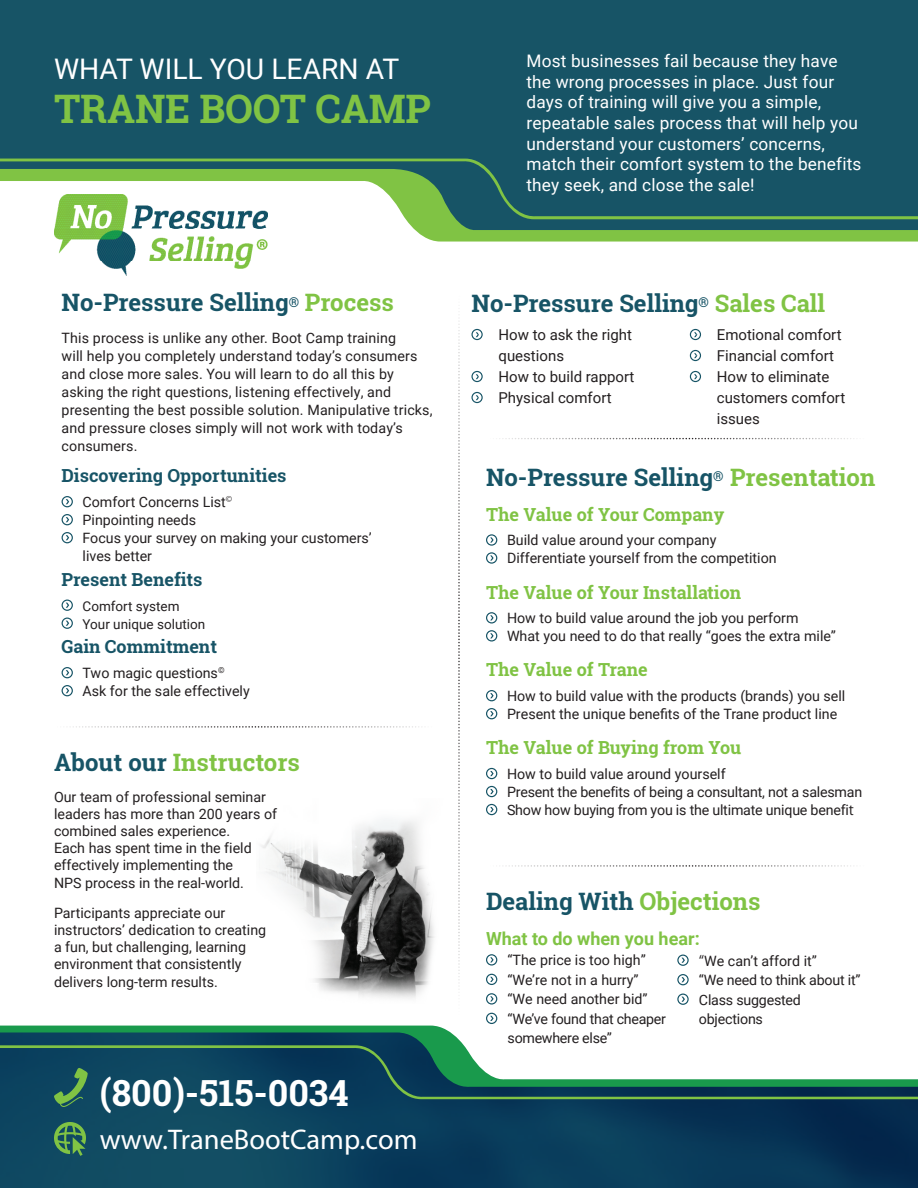
<style>
.page{position:relative;width:918px;height:1188px;background:#fff}
.page>*{position:absolute;margin:0;border:0;box-sizing:border-box;transform-origin:0 0}
.t1{font:700 39.3px "Roboto Slab";letter-spacing:-.005em;color:#80c344}
.t2{font:700 36px "Roboto Slab";color:#fff}
.t3{font:28.5px "Myriad Pro";color:#fff}
.t4{font:28.35px "Roboto";color:#fff}
.t5{font:700 24px "Roboto Slab";color:#175466}
.t6{font:700 24px "Roboto Slab";color:#80c344}
.t7{font:700 18px "Roboto Slab";color:#80c344}
.t8{font:700 18px "Roboto Slab";color:#175466}
.t9{font:700 18px "Roboto";color:#80c344}
.t10{font:17.25px/20.7px "Roboto";letter-spacing:.01em;color:#fff}
.t11{font:15px/21px "Roboto";color:#231f20}
.t12{font:14.25px/17.1px "Roboto";color:#231f20}
.t13{font:14.25px/19.5px "Roboto";letter-spacing:-.02em;color:#231f20}
.t14{font:13.5px "Roboto";color:#231f20}
.s1{color:#80c344}
.s2{color:#175466}
.s3{font-family:"Koz Go Pr 6 N"}
</style>
<div class="page">
<div style="left:0;top:0;width:918px;height:159px;background:#175466"></div>
<svg style="left:405px;top:219px;width:513px;height:23px;background:#59975a"></svg>
<svg style="left:0;top:159px;width:918px;height:60px;fill:#175466"></svg>
<svg style="left:62px;top:496px;width:11px;height:11px"></svg>
<svg style="left:62px;top:514px;width:11px;height:11px"></svg>
<svg style="left:62px;top:532px;width:11px;height:11px"></svg>
<svg style="left:62px;top:600px;width:11px;height:11px"></svg>
<svg style="left:62px;top:618px;width:11px;height:11px"></svg>
<svg style="left:62px;top:667px;width:11px;height:11px"></svg>
<svg style="left:62px;top:685px;width:11px;height:11px"></svg>
<svg style="left:486px;top:534px;width:11px;height:12px"></svg>
<svg style="left:486px;top:552px;width:11px;height:12px"></svg>
<svg style="left:486px;top:612px;width:11px;height:12px"></svg>
<svg style="left:486px;top:630px;width:11px;height:12px"></svg>
<svg style="left:486px;top:690px;width:11px;height:11px"></svg>
<svg style="left:486px;top:708px;width:11px;height:11px"></svg>
<svg style="left:486px;top:768px;width:11px;height:11px"></svg>
<svg style="left:486px;top:786px;width:11px;height:11px"></svg>
<svg style="left:486px;top:804px;width:11px;height:11px"></svg>
<svg style="left:458px;top:324px;width:2px;height:656px"></svg>
<svg style="left:73px;top:726px;width:346px;height:2px"></svg>
<svg style="left:499px;top:438px;width:355px;height:1px"></svg>
<svg style="left:506px;top:865px;width:345px;height:2px"></svg>
<svg style="left:0;top:1026px;width:451px;height:7px;background:#1b954f"></svg>
<img style="left:0;top:1033px;width:918px;height:155px">
<svg style="left:0;top:1045px;width:918px;height:54px"></svg>
<img style="left:261px;top:820px;width:173px;height:179px">
<svg style="left:54px;top:1122px;width:32px;height:34px"></svg>
<svg style="left:54px;top:1068px;width:34px;height:39px"></svg>
<svg style="left:486px;top:954px;width:11px;height:12px"></svg>
<svg style="left:486px;top:974px;width:11px;height:11px"></svg>
<svg style="left:486px;top:993px;width:11px;height:12px"></svg>
<svg style="left:486px;top:1013px;width:11px;height:11px"></svg>
<svg style="left:677px;top:955px;width:12px;height:11px"></svg>
<svg style="left:677px;top:974px;width:12px;height:11px"></svg>
<svg style="left:677px;top:994px;width:12px;height:11px"></svg>
<div style="left:471px;top:329px;width:12px;height:11px;border:1px solid #175466;border-radius:50%"></div>
<svg style="left:476px;top:332px;width:3px;height:5px"></svg>
<div style="left:471px;top:371px;width:12px;height:11px;border:1px solid #175466;border-radius:50%"></div>
<svg style="left:476px;top:374px;width:3px;height:5px"></svg>
<div style="left:471px;top:392px;width:12px;height:11px;border:1px solid #175466;border-radius:50%"></div>
<svg style="left:476px;top:395px;width:3px;height:5px"></svg>
<img style="left:54px;top:195px;width:213px;height:80px">
<div style="left:690px;top:329px;width:11px;height:11px;border:1px solid #175466;border-radius:50%"></div>
<svg style="left:694px;top:332px;width:3px;height:5px"></svg>
<div style="left:690px;top:350px;width:11px;height:11px;border:1px solid #175466;border-radius:50%"></div>
<svg style="left:694px;top:353px;width:3px;height:5px"></svg>
<div style="left:690px;top:371px;width:11px;height:11px;border:1px solid #175466;border-radius:50%"></div>
<svg style="left:694px;top:374px;width:3px;height:5px"></svg>
<p class="t4" style="left:54px;top:49px;width:347px">WHAT WILL YOU LEARN AT</p>
<p class="t1" style="left:54px;top:82px;width:379px">TRANE BOOT CAMP</p>
<p class="t5" style="left:62px;top:286px;width:334px">No-Pressure Selling<sup>®</sup> <span class="s1">Process</span></p>
<p class="t12" style="left:62px;top:328px;width:373px;line-height:18px">This process is unlike any other. Boot Camp training<br>will help you completely understand today’s consumers and close more sales. You will learn to do all this by asking the right questions, listening effectively, and presenting the best possible solution. Manipulative tricks, and pressure closes simply will not work with today’s consumers.</p>
<p class="t8" style="left:62px;top:463px;width:226px">Discovering Opportunities</p>
<p class="t12" style="left:83px;top:493px;width:151px">Comfort Concerns List<sup>©</sup></p>
<p class="t12" style="left:83px;top:511px;width:115px">Pinpointing needs</p>
<p class="t12" style="left:83px;top:529px;width:291px;line-height:18px">Focus your survey on making your customers’ lives better</p>
<p class="t8" style="left:62px;top:567px;width:142px">Present Benefits</p>
<p class="t14" style="left:83px;top:596px;width:99px">Comfort system</p>
<p class="t14" style="left:83px;top:614px;width:124px">Your unique solution</p>
<p class="t8" style="left:62px;top:634px;width:157px">Gain Commitment</p>
<p class="t12" style="left:83px;top:664px;width:143px">Two magic questions<sup>©</sup></p>
<p class="t12" style="left:83px;top:682px;width:169px">Ask for the sale effectively</p>
<p class="t6" style="left:54px;top:746px;width:247px"><span class="s2">About our</span> Instructors</p>
<p class="t12" style="left:54px;top:788px;width:225px">Our team of professional seminar leaders has more than 200 years of combined sales experience.<br>Each has spent time in the field effectively implementing the<br>NPS process in the real-world.</p>
<p class="t12" style="left:54px;top:904px;width:214px">Participants appreciate our instructors’ dedication to creating a fun, but challenging, learning environment that consistently delivers long-term results.</p>
<p class="t2" style="left:100px;top:1069px;width:251px">(800)-515-0034</p>
<p class="t3" style="left:100px;top:1122px;width:319px">www.TraneBootCamp.com</p>
<p class="t10" style="left:526px;top:50px;width:337px">Most businesses fail because they have the wrong processes in place. Just four days of training will give you a simple, repeatable sales process that will help you understand your customers’ concerns, match their comfort system to the benefits they seek, and close the sale!</p>
<p class="t5" style="left:471px;top:286px;width:355px">No-Pressure Selling<sup>®</sup> <span class="s1">Sales Call</span></p>
<p class="t11" style="left:717px;top:324px;width:126px">Emotional comfort</p>
<p class="t11" style="left:717px;top:345px;width:119px">Financial comfort</p>
<p class="t11" style="left:717px;top:366px;width:130px">How to eliminate customers comfort issues</p>
<p class="t11" style="left:498px;top:324px;width:135px">How to ask the right questions</p>
<p class="t11" style="left:498px;top:366px;width:138px">How to build rapport</p>
<p class="t11" style="left:498px;top:387px;width:115px">Physical comfort</p>
<p class="t5" style="left:486px;top:460px;width:391px">No-Pressure Selling<sup>®</sup> <span class="s1">Presentation</span></p>
<p class="t7" style="left:486px;top:502px;width:240px">The Value of Your Company</p>
<p class="t12" style="left:507px;top:531px;width:211px">Build value around your company</p>
<p class="t12" style="left:507px;top:549px;width:271px">Differentiate yourself from the competition</p>
<p class="t7" style="left:486px;top:580px;width:257px">The Value of Your Installation</p>
<p class="t12" style="left:507px;top:609px;width:293px">How to build value around the job you perform</p>
<p class="t12" style="left:507px;top:627px;width:331px">What you need to do that really “goes the extra mile”</p>
<p class="t7" style="left:486px;top:657px;width:163px">The Value of Trane</p>
<p class="t12" style="left:507px;top:687px;width:340px">How to build value with the products (brands) you sell</p>
<p class="t12" style="left:507px;top:705px;width:332px">Present the unique benefits of the Trane product line</p>
<p class="t7" style="left:486px;top:735px;width:257px">The Value of Buying from You</p>
<p class="t12" style="left:507px;top:765px;width:220px">How to build value around yourself</p>
<p class="t12" style="left:507px;top:783px;width:357px">Present the benefits of being a consultant, not a salesman</p>
<p class="t12" style="left:507px;top:801px;width:348px">Show how buying from you is the ultimate unique benefi<span class="s3">t</span></p>
<p class="t5" style="left:486px;top:885px;width:276px">Dealing With <span class="s1">Objections</span></p>
<p class="t9" style="left:486px;top:926px;width:215px">What to do when you hear:</p>
<p class="t12" style="left:508px;top:951px;width:140px">“The price is too high”</p>
<p class="t12" style="left:508px;top:971px;width:132px">“We’re not in a hurry”</p>
<p class="t12" style="left:508px;top:990px;width:142px">“We need another bid”</p>
<p class="t13" style="left:508px;top:1008px;width:160px">“We’ve found that cheaper somewhere else”</p>
<p class="t12" style="left:699px;top:951px;width:119px"><span class="s3">“</span>We can’t afford it”</p>
<p class="t12" style="left:699px;top:971px;width:163px">“We need to think about it”</p>
<p class="t12" style="left:699px;top:989px;width:104px;line-height:19.5px">Class suggested objections</p>
</div>
